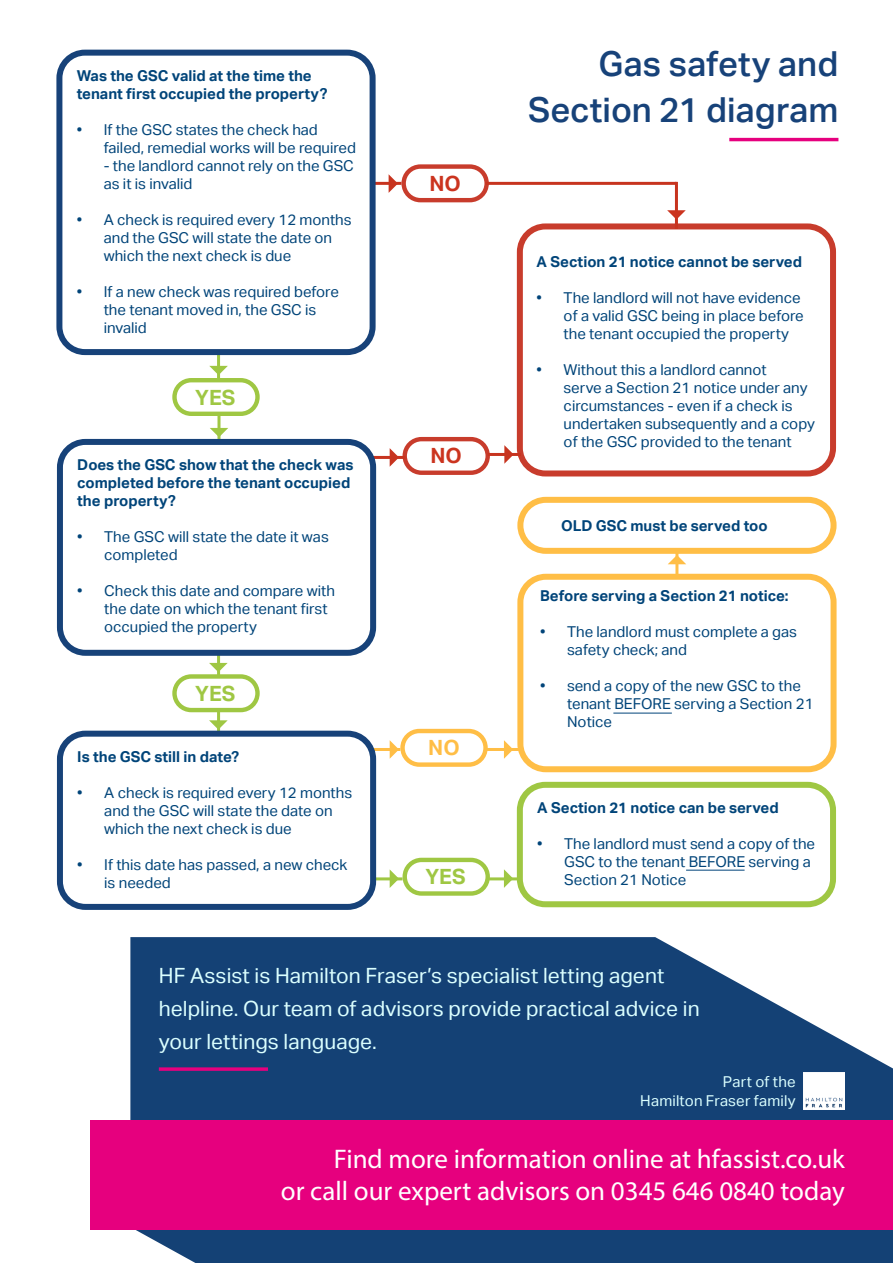
<style>
.page{position:relative;width:893px;height:1263px;background:#fff}
.page>*{position:absolute;margin:0;border:0;box-sizing:border-box;transform-origin:0 0}
.t1{font:500 34.5px/46.5px "Aktiv Grotesk";color:#174279;text-align:right}
.t2{font:27px/32.4px "Myriad Pro";color:#fff;text-align:right}
.t3{font:21px/33px "Aktiv Grotesk";letter-spacing:.005em;color:#dbffff}
.t4{font:700 21px "Aktiv Grotesk";letter-spacing:.005em;color:#9fc743}
.t5{font:700 21px "Aktiv Grotesk";color:#cb341f}
.t6{font:700 21px "Aktiv Grotesk";color:#ffbe46}
.t7{font:15px/18px "Aktiv Grotesk";color:#004479}
.t8{font:700 15px/18px "Aktiv Grotesk";color:#004479}
.t9{font:15px/19.5px "Aktiv Grotesk";letter-spacing:.015em;color:#dbffff;text-align:right}
</style>
<div class="page">
<svg style="left:130px;top:937px;width:763px;height:326px;background:#2d5483"></svg>
<hr style="left:373px;top:877px;width:30px;height:3px;background:#9fc743">
<hr style="left:370px;top:748px;width:30px;height:3px;background:#ffbe46">
<div style="left:517px;top:223px;width:319px;height:253px;border:6px solid #c83c2c;border-radius:26px"></div>
<div style="left:517px;top:574px;width:319px;height:198px;border:6px solid #ffbe46;border-radius:26px"></div>
<div style="left:517px;top:782px;width:319px;height:125px;border:6px solid #9fc743;border-radius:26px"></div>
<hr style="left:686px;top:870px;width:59px;height:1px;background:#00447a">
<hr style="left:613px;top:713px;width:59px;height:1px;background:#00447a">
<div style="left:401px;top:164px;width:88px;height:38px;border:4px solid #c83c2c;border-radius:17px"></div>
<div style="left:403px;top:437px;width:87px;height:38px;border:4px solid #c83c2c;border-radius:17px"></div>
<div style="left:400px;top:729px;width:88px;height:38px;border:4px solid #ffbe46;border-radius:17px"></div>
<div style="left:403px;top:858px;width:87px;height:38px;border:4px solid #9fc743;border-radius:17px"></div>
<div style="left:172px;top:674px;width:88px;height:38px;border:4px solid #9fc743;border-radius:17px"></div>
<hr style="left:375px;top:182px;width:26px;height:3px;background:#c7341f">
<hr style="left:486px;top:182px;width:190px;height:3px;background:#c7341f">
<hr style="left:675px;top:182px;width:3px;height:47px;background:#c7341f">
<hr style="left:370px;top:456px;width:35px;height:3px;background:#c7341f">
<hr style="left:488px;top:453px;width:33px;height:3px;background:#c7341f">
<div style="left:172px;top:378px;width:88px;height:38px;border:4px solid #9fc743;border-radius:17px"></div>
<hr style="left:487px;top:748px;width:34px;height:3px;background:#ffbe46">
<hr style="left:489px;top:877px;width:30px;height:3px;background:#9fc743">
<hr style="left:217px;top:350px;width:3px;height:30px;background:#9fc743">
<div style="left:56px;top:50px;width:320px;height:305px;border:6px solid #174279;border-radius:26px"></div>
<hr style="left:217px;top:416px;width:3px;height:25px;background:#9fc743">
<hr style="left:217px;top:709px;width:3px;height:26px;background:#9fc743">
<hr style="left:217px;top:651px;width:3px;height:25px;background:#9fc743">
<div style="left:57px;top:439px;width:319px;height:217px;border:6px solid #174279;border-radius:26px"></div>
<div style="left:57px;top:731px;width:319px;height:179px;border:6px solid #174279;border-radius:26px"></div>
<svg style="left:667px;top:210px;width:19px;height:10px"></svg>
<svg style="left:209px;top:366px;width:19px;height:9px"></svg>
<svg style="left:209px;top:663px;width:19px;height:9px"></svg>
<svg style="left:209px;top:720px;width:19px;height:10px"></svg>
<svg style="left:390px;top:870px;width:9px;height:18px"></svg>
<svg style="left:504px;top:869px;width:9px;height:19px"></svg>
<svg style="left:390px;top:740px;width:8px;height:19px"></svg>
<svg style="left:504px;top:740px;width:8px;height:19px"></svg>
<svg style="left:390px;top:448px;width:9px;height:19px"></svg>
<svg style="left:504px;top:445px;width:9px;height:19px"></svg>
<svg style="left:389px;top:174px;width:9px;height:19px"></svg>
<svg style="left:210px;top:428px;width:18px;height:9px"></svg>
<div style="left:90px;top:1120px;width:803px;height:109px;background:#e6007e"></div>
<img style="left:804px;top:1072px;width:40px;height:37px">
<div style="left:517px;top:497px;width:319px;height:57px;border:6px solid #ffbe46;border-radius:25px"></div>
<hr style="left:675px;top:549px;width:3px;height:30px;background:#ffbe46">
<svg style="left:668px;top:555px;width:18px;height:9px"></svg>
<svg style="left:159px;top:1067px;width:109px;height:4px"></svg>
<hr style="left:729px;top:138px;width:109px;height:3px;background:#e6007e">
<p class="t8" style="left:77px;top:66px;width:252px">Was the GSC valid at the time the tenant first occupied the property?</p>
<p class="t7" style="left:104px;top:120px;width:254px;text-indent:-27px">• If the GSC states the check had failed, remedial works will be required</p>
<p class="t7" style="left:104px;top:156px;width:252px">- the landlord cannot rely on the GSC as it is invalid</p>
<p class="t7" style="left:104px;top:210px;width:249px;text-indent:-27px">• A check is required every 12 months and the GSC will state the date on which the next check is due</p>
<p class="t7" style="left:104px;top:282px;width:237px;text-indent:-27px">• If a new check was required before the tenant moved in, the GSC is invalid</p>
<p class="t4" style="left:195px;top:385px;width:42px">YES</p>
<p class="t8" style="left:77px;top:456px;width:278px">Does the GSC show that the check was completed before the tenant occupied the property?</p>
<p class="t7" style="left:104px;top:528px;width:226px;text-indent:-27px">• The GSC will state the date it was completed</p>
<p class="t7" style="left:104px;top:582px;width:232px;text-indent:-27px">• Check this date and compare with the date on which the tenant first occupied the property</p>
<p class="t4" style="left:195px;top:681px;width:42px">YES</p>
<p class="t8" style="left:77px;top:747px;width:163px">Is the GSC still in date?</p>
<p class="t7" style="left:104px;top:783px;width:249px;text-indent:-27px">• A check is required every 12 months and the GSC will state the date on which the next check is due</p>
<p class="t7" style="left:104px;top:855px;width:245px;text-indent:-27px">• If this date has passed, a new check is needed</p>
<p class="t5" style="left:429px;top:171px;width:33px">NO</p>
<p class="t5" style="left:430px;top:444px;width:33px">NO</p>
<p class="t6" style="left:428px;top:736px;width:33px">NO</p>
<p class="t4" style="left:425px;top:865px;width:42px">YES</p>
<p class="t1" style="left:528px;top:41px;width:312px">Gas safety and<br>Section 21 diagram</p>
<p class="t8" style="left:537px;top:253px;width:267px">A Section 21 notice cannot be served</p>
<p class="t7" style="left:564px;top:289px;width:242px;text-indent:-27px">• The landlord will not have evidence of a valid GSC being in place before the tenant occupied the property</p>
<p class="t7" style="left:564px;top:361px;width:253px;text-indent:-27px">• Without this a landlord cannot<br>serve a Section 21 notice under any circumstances - even if a check is undertaken subsequently and a copy of the GSC provided to the tenant</p>
<p class="t8" style="left:561px;top:516px;width:208px">OLD GSC must be served too</p>
<p class="t8" style="left:540px;top:586px;width:250px">Before serving a Section 21 notice:</p>
<p class="t7" style="left:567px;top:622px;width:231px;text-indent:-27px">• The landlord must complete a gas safety check; and</p>
<p class="t7" style="left:567px;top:676px;width:248px;text-indent:-27px">• send a copy of the new GSC to the tenant BEFORE serving a Section 21<br>Notice</p>
<p class="t8" style="left:537px;top:799px;width:243px">A Section 21 notice can be served</p>
<p class="t7" style="left:564px;top:835px;width:252px;text-indent:-27px">• The landlord must send a copy of the<br>GSC to the tenant BEFORE serving a<br>Section 21 Notice</p>
<p class="t3" style="left:159px;top:959px;width:542px">HF Assist is Hamilton Fraser’s specialist letting agent helpline. Our team of advisors provide practical advice in your lettings language.</p>
<p class="t9" style="left:640px;top:1072px;width:157px">Part of the<br>Hamilton Fraser family</p>
<p class="t2" style="left:281px;top:1142px;width:565px">Find more information online at hfassist.co.uk<br>or call our expert advisors on 0345 646 0840 today</p>
</div>
